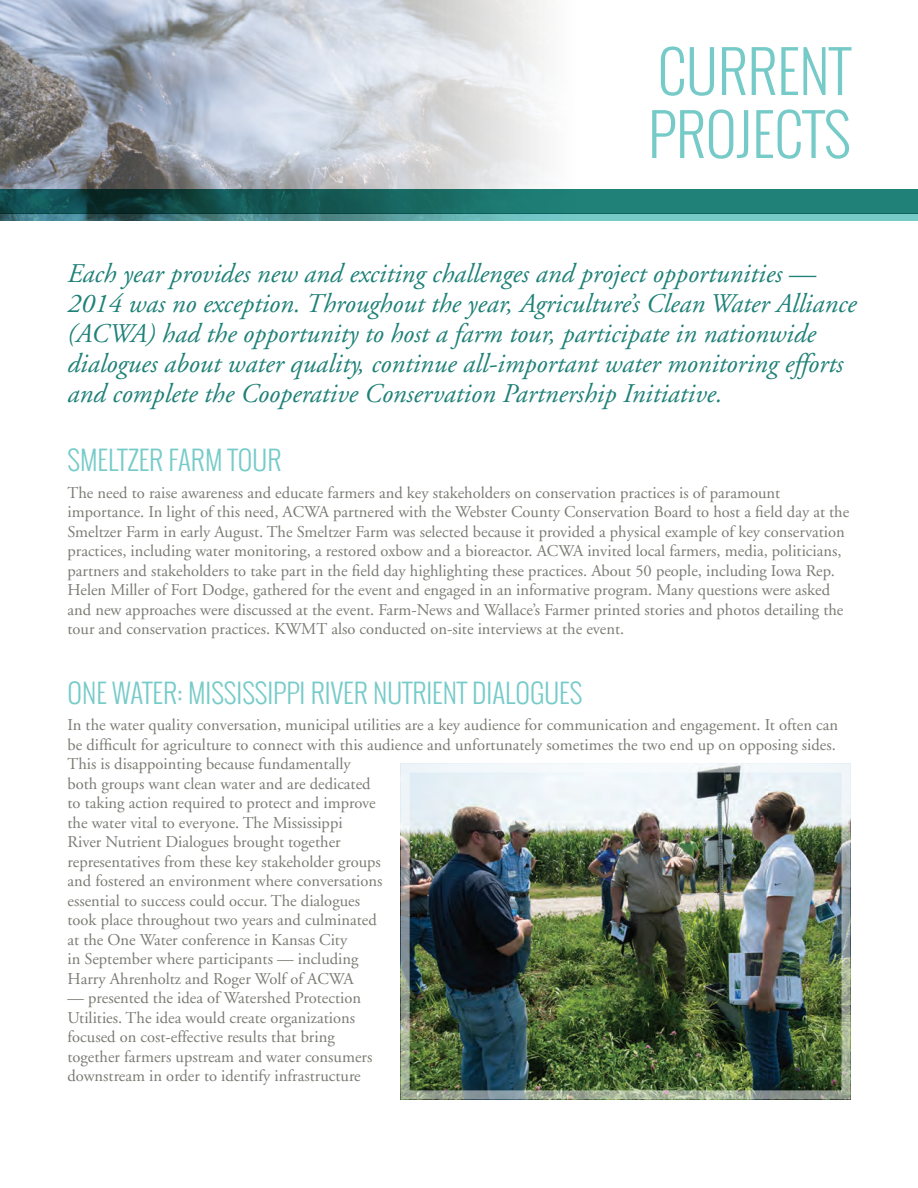
<style>
.page{position:relative;width:918px;height:1188px;background:#fff}
.page>*{position:absolute;margin:0;border:0;box-sizing:border-box;transform-origin:0 0}
.t1{font:300 57px/63px "Oswald";color:#76cbc9}
.t2{font:italic 27px/30px "Adobe Garamond";color:#1f8178}
.t3{font:300 27px "Oswald";color:#76cbc9}
.t4{font:16.5px/19.5px "Adobe Garamond";color:#7b7b74}
</style>
<div class="page">
<img style="left:0;top:0;width:544px;height:189px">
<svg style="left:0;top:189px;width:918px;height:25px;background:#176761"></svg>
<svg style="left:0;top:214px;width:918px;height:7px;background:#5fa6a7"></svg>
<img style="left:411px;top:774px;width:429px;height:315px">
<div style="left:401px;top:764px;width:449px;height:335px;border:9px solid #fff"></div>
<h1 class="t1" style="left:648px;top:40px;width:204px">CURRENT<br>PROJECTS</h1>
<p class="t2" style="left:68px;top:259px;width:790px">Each year provides new and exciting challenges and project opportunities — 2014 was no exception. Throughout the year, Agriculture’s Clean Water Alliance (ACWA) had the opportunity to host a farm tour, participate in nationwide dialogues about water quality, continue all-important water monitoring efforts and complete the Cooperative Conservation Partnership Initiative.</p>
<h2 class="t3" style="left:68px;top:441px;width:215px">SMELTZER FARM TOUR</h2>
<p class="t4" style="left:68px;top:483px;width:783px">The need to raise awareness and educate farmers and key stakeholders on conservation practices is of paramount importance. In light of this need, ACWA partnered with the Webster County Conservation Board to host a field day at the Smeltzer Farm in early August. The Smeltzer Farm was selected because it provided a physical example of key conservation practices, including water monitoring, a restored oxbow and a bioreactor. ACWA invited local farmers, media, politicians, partners and stakeholders to take part in the field day highlighting these practices. About 50 people, including Iowa Rep.<br>Helen Miller of Fort Dodge, gathered for the event and engaged in an informative program. Many questions were asked and new approaches were discussed at the event. Farm-News and Wallace’s Farmer printed stories and photos detailing the tour and conservation practices. KWMT also conducted on-site interviews at the event.</p>
<h2 class="t3" style="left:68px;top:673px;width:516px">ONE WATER: MISSISSIPPI RIVER NUTRIENT DIALOGUES</h2>
<p class="t4" style="left:68px;top:716px;width:772px">In the water quality conversation, municipal utilities are a key audience for communication and engagement. It often can be difficult for agriculture to connect with this audience and unfortunately sometimes the two end up on opposing sides.<br>This is disappointing because fundamentally<br>both groups want clean water and are dedicated<br>to taking action required to protect and improve<br>the water vital to everyone. The Mississippi<br>River Nutrient Dialogues brought together<br>representatives from these key stakeholder groups<br>and fostered an environment where conversations<br>essential to success could occur. The dialogues<br>took place throughout two years and culminated<br>at the One Water conference in Kansas City<br>in September where participants — including<br>Harry Ahrenholtz and Roger Wolf of ACWA</p>
<p class="t4" style="left:68px;top:989px;width:306px">— presented the idea of Watershed Protection Utilities. The idea would create organizations focused on cost-effective results that bring together farmers upstream and water consumers downstream in order to identify infrastructure</p>
</div>
